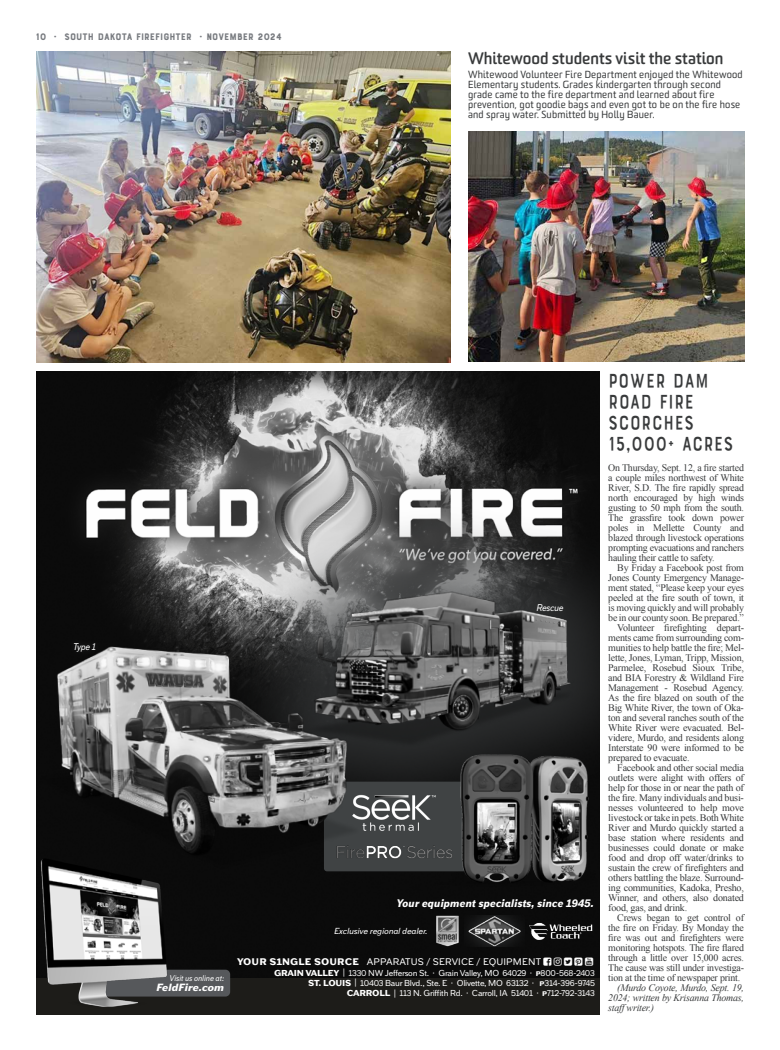
<style>
.page{position:relative;width:780px;height:1050px;background:#fff}
.page>*{position:absolute;margin:0;border:0;box-sizing:border-box;transform-origin:0 0}
.t1{font:22px/21px "Bourton Base Drop";color:#383a3b;scale:.84 1}
.t2{font:700 16px "Sommet Rounded";color:#383a3b}
.t3{font:italic 900 11px "Armitage";color:#fff;scale:.9 1}
.t4{font:italic 900 10.5px "Armitage";letter-spacing:-.01em;color:#fff}
.t5{font:10px/10px "Times New Roman";letter-spacing:-.02em;color:#383a3b;text-align:justify}
.t6{font:10px/10px "Sommet Rounded";letter-spacing:.02em;color:#383a3b}
.t7{font:italic 10px/10px "Times New Roman";letter-spacing:-.02em;color:#383a3b;text-align:justify}
.t8{font:10px "Bourton Base";color:#787b80}
.t9{font:italic 9.8px "Armitage";letter-spacing:-.02em;color:#fff;scale:.9 1}
.t10{font:9.6px "Armitage";letter-spacing:.01em;color:#fff}
.t11{font:italic 8.7px "Armitage";letter-spacing:-.01em;color:#fff}
.t12{font:8.6px/10.4px "Armitage";letter-spacing:-.03em;color:#fff;text-align:right}
.t13{font:italic 8.4px "Armitage";letter-spacing:-.01em;color:#fff;scale:.9 1}
.s1{font-weight:900}
.s2{font-weight:900;font-size:6.7px}
</style>
<div class="page">
<div style="left:36px;top:374px;width:564px;height:640px;background:#1d1c19"></div>
<img style="left:36px;top:372px;width:564px;height:605px">
<div style="left:95px;top:970px;width:135px;height:27px;background:#56585b;border-radius:5px"></div>
<img style="left:36px;top:916px;width:135px;height:91px">
<img style="left:464px;top:916px;width:60px;height:31px">
<img style="left:436px;top:915px;width:24px;height:32px">
<img style="left:527px;top:921px;width:68px;height:20px">
<div style="left:220px;top:504px;width:380px;height:334px;background:#383a3b;opacity:.75"></div>
<img style="left:305px;top:562px;width:278px;height:191px">
<div style="left:531px;top:598px;width:39px;height:19px;background:#282a2a"></div>
<img style="left:430px;top:753px;width:170px;height:135px">
<img style="left:428px;top:845px;width:24px;height:14px">
<img style="left:428px;top:790px;width:14px;height:46px">
<img style="left:36px;top:566px;width:392px;height:350px">
<div style="left:68px;top:637px;width:34px;height:21px;background:#0c0c0c"></div>
<img style="left:468px;top:131px;width:276px;height:230px">
<img style="left:36px;top:52px;width:414px;height:311px">
<svg style="left:544px;top:958px;width:49px;height:8px"></svg>
<p class="t8" style="left:36px;top:31px;width:247px">10 • SOUTH DAKOTA FIREFIGHTER • NOVEMBER 2024</p>
<h2 class="t2" style="left:468px;top:48px;width:257px">Whitewood students visit the station</h2>
<p class="t6" style="left:468px;top:70px;width:276px">Whitewood Volunteer Fire Department enjoyed the Whitewood Elementary students. Grades kindergarten through second grade came to the fire department and learned about fire prevention, got goodie bags and even got to be on the fire hose and spray water. Submitted by Holly Bauer.</p>
<p class="t9" style="left:73px;top:641px;width:27px">Type 1</p>
<p class="t9" style="left:536px;top:602px;width:32px">Rescue</p>
<p class="t13" style="left:169px;top:974px;width:62px">Visit us online at:</p>
<p class="t4" style="left:156px;top:981px;width:69px">FeldFire.com</p>
<p class="t3" style="left:396px;top:897px;width:221px">Your equipment specialists, since 1945.</p>
<p class="t11" style="left:334px;top:925px;width:95px">Exclusive regional dealer.</p>
<p class="t10" style="left:237px;top:956px;width:305px"><span class="s1">YOUR S1NGLE SOURCE</span> APPARATUS / SERVICE / EQUIPMENT</p>
<p class="t12" style="left:274px;top:967px;width:322px"><span class="s1">GRAIN VALLEY</span> | 1330 NW Jefferson St. · Grain Valley, MO 64029 · <span class="s2">P</span>800-568-2403<br><span class="s1">ST. LOUIS</span> | 10403 Baur Blvd., Ste. E · Olivette, MO 63132 · <span class="s2">P</span>314-396-9745<br><span class="s1">CARROLL</span> | 113 N. Griffith Rd. · Carroll, IA 51401 · <span class="s2">P</span>712-792-3143</p>
<h1 class="t1" style="left:608px;top:371px;width:151px">POWER DAM<br>ROAD FIRE<br>SCORCHES<br>15,000+ ACRES</h1>
<p class="t5" style="left:608px;top:462px;width:137px">On Thursday, Sept. 12, a fire started a couple miles northwest of White River, S.D. The fire rapidly spread north encouraged by high winds gusting to 50 mph from the south.<br>The grassfire took down power poles in Mellette County and blazed through livestock operations prompting evacuations and ranchers hauling their cattle to safety.</p>
<p class="t5" style="left:617px;top:562px;width:128px">By Friday a Facebook post from</p>
<p class="t5" style="left:608px;top:572px;width:137px">Jones County Emergency Manage-</p>
<p class="t5" style="left:608px;top:582px;width:137px">ment stated, “Please keep your eyes</p>
<p class="t5" style="left:608px;top:592px;width:137px">peeled at the fire south of town, it</p>
<p class="t5" style="left:608px;top:602px;width:137px">is moving quickly and will probably</p>
<p class="t5" style="left:608px;top:612px;width:137px">be in our county soon. Be prepared.”</p>
<p class="t5" style="left:617px;top:622px;width:128px">Volunteer firefighting depart-</p>
<p class="t5" style="left:608px;top:632px;width:137px">ments came from surrounding com-</p>
<p class="t5" style="left:608px;top:642px;width:137px">munities to help battle the fire; Mel-</p>
<p class="t5" style="left:608px;top:652px;width:137px">lette, Jones, Lyman, Tripp, Mission,</p>
<p class="t5" style="left:608px;top:662px;width:137px">Parmelee, Rosebud Sioux Tribe,</p>
<p class="t5" style="left:608px;top:672px;width:137px">and BIA Forestry &amp; Wildland Fire</p>
<p class="t5" style="left:608px;top:682px;width:137px">Management - Rosebud Agency.</p>
<p class="t5" style="left:608px;top:692px;width:137px">As the fire blazed on south of the</p>
<p class="t5" style="left:608px;top:702px;width:137px">Big White River, the town of Oka-</p>
<p class="t5" style="left:608px;top:712px;width:137px">ton and several ranches south of the</p>
<p class="t5" style="left:608px;top:722px;width:137px">White River were evacuated. Bel-</p>
<p class="t5" style="left:608px;top:732px;width:137px">videre, Murdo, and residents along</p>
<p class="t5" style="left:608px;top:742px;width:137px">Interstate 90 were informed to be</p>
<p class="t5" style="left:608px;top:752px;width:83px">prepared to evacuate.</p>
<p class="t5" style="left:617px;top:762px;width:128px">Facebook and other social media</p>
<p class="t5" style="left:608px;top:772px;width:137px">outlets were alight with offers of</p>
<p class="t5" style="left:608px;top:782px;width:137px">help for those in or near the path of</p>
<p class="t5" style="left:608px;top:792px;width:137px">the fire. Many individuals and busi-</p>
<p class="t5" style="left:608px;top:802px;width:137px">nesses volunteered to help move</p>
<p class="t5" style="left:608px;top:812px;width:137px">livestock or take in pets. Both White</p>
<p class="t5" style="left:608px;top:822px;width:137px">River and Murdo quickly started a</p>
<p class="t5" style="left:608px;top:832px;width:137px">base station where residents and</p>
<p class="t5" style="left:608px;top:842px;width:137px">businesses could donate or make</p>
<p class="t5" style="left:608px;top:852px;width:137px">food and drop off water/drinks to</p>
<p class="t5" style="left:608px;top:862px;width:137px">sustain the crew of firefighters and</p>
<p class="t5" style="left:608px;top:872px;width:137px">others battling the blaze. Surround-</p>
<p class="t5" style="left:608px;top:882px;width:137px">ing communities, Kadoka, Presho,</p>
<p class="t5" style="left:608px;top:892px;width:137px">Winner, and others, also donated</p>
<p class="t5" style="left:608px;top:902px;width:80px">food, gas, and drink.</p>
<p class="t5" style="left:617px;top:912px;width:128px">Crews began to get control of</p>
<p class="t5" style="left:608px;top:922px;width:137px">the fire on Friday. By Monday the</p>
<p class="t5" style="left:608px;top:932px;width:137px">fire was out and firefighters were</p>
<p class="t5" style="left:608px;top:942px;width:137px">monitoring hotspots. The fire flared</p>
<p class="t5" style="left:608px;top:952px;width:137px">through a little over 15,000 acres.</p>
<p class="t5" style="left:608px;top:962px;width:137px">The cause was still under investiga-</p>
<p class="t5" style="left:608px;top:972px;width:133px">tion at the time of newspaper print.</p>
<p class="t7" style="left:608px;top:982px;width:137px;text-indent:9px">(Murdo Coyote, Murdo, Sept. 19, 2024; written by Krisanna Thomas, staff writer.)</p>
</div>
